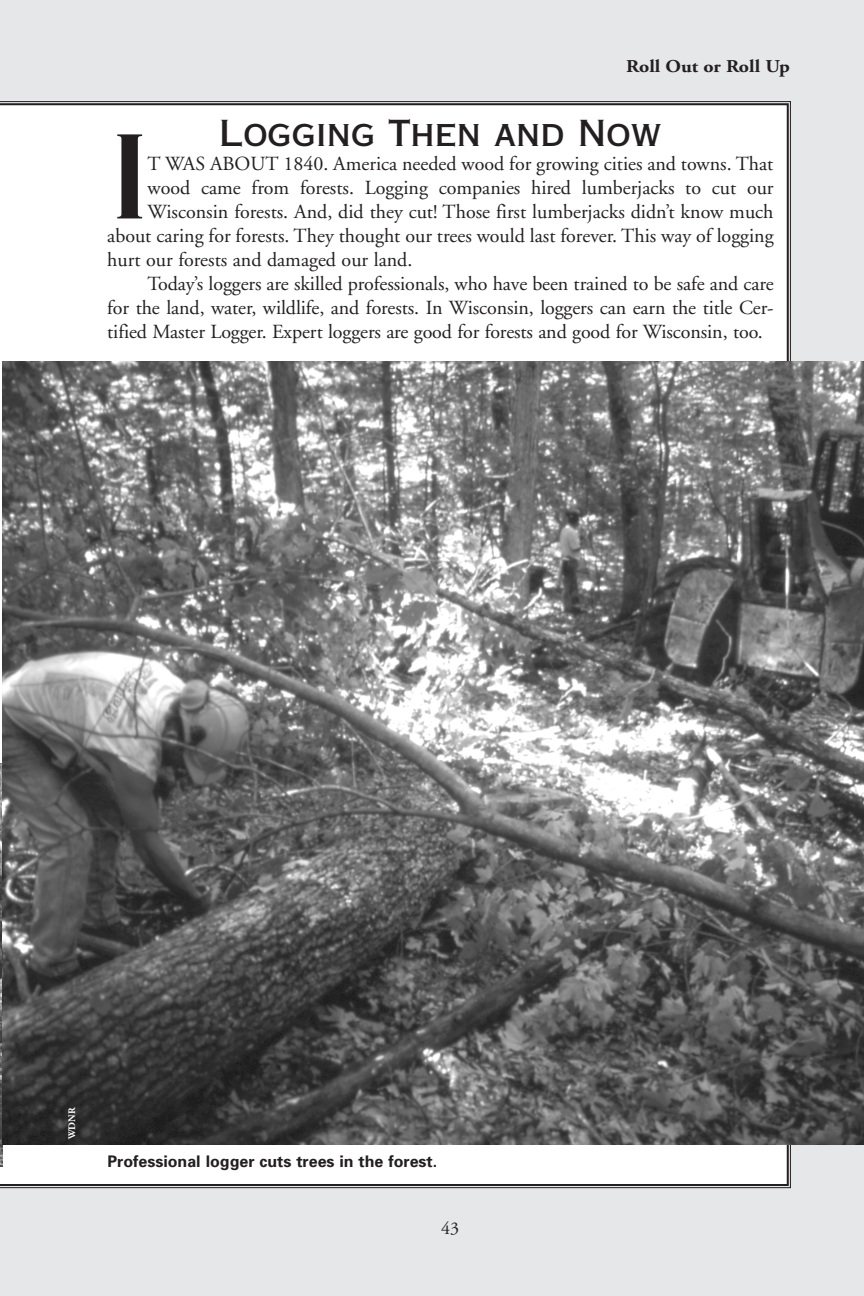
<style>
.page{position:relative;width:864px;height:1296px;background:#e6e7e9}
.page>*{position:absolute;margin:0;border:0;box-sizing:border-box;transform-origin:0 0}
.t1{font:115.4px "Copperplate Thirty One AB";color:#231f20}
.t2{font:36px "Copperplate Thirty AB";color:#231f20;scale:1.1 1}
.t3{font:20px "Adobe Garamond";color:#231f20}
.t4{font:700 18px "Adobe Garamond";color:#231f20;scale:1.1 1}
.t5{font:18px "Adobe Garamond";color:#231f20}
.t6{font:700 16px "Univers";color:#231f20}
.t7{font:700 10px "Adobe Garamond";color:#fff}
</style>
<div class="page">
<div style="left:0;top:103px;width:789px;height:1083px;background:#fff"></div>
<img style="left:0;top:764px;width:2px;height:402px">
<img style="left:2px;top:361px;width:862px;height:783px">
<p class="t4" style="left:626px;top:59px;width:150px">Roll Out or Roll Up</p>
<h2 class="t2" style="left:219px;top:120px;width:404px">Logging Then and Now</h2>
<h1 class="t1" style="left:107px;top:134px;width:46px">I</h1>
<p class="t3" style="left:148px;top:156px;width:627px">T WAS ABOUT 1840. America needed wood for growing cities and towns. That</p>
<p class="t3" style="left:148px;top:180px;width:628px">wood came from forests. Logging companies hired lumberjacks to cut our</p>
<p class="t3" style="left:148px;top:204px;width:628px">Wisconsin forests. And, did they cut! Those first lumberjacks didn’t know much</p>
<p class="t3" style="left:107px;top:228px;width:668px">about caring for forests. They thought our trees would last forever. This way of logging</p>
<p class="t3" style="left:107px;top:252px;width:307px">hurt our forests and damaged our land.</p>
<p class="t3" style="left:148px;top:276px;width:628px">Today’s loggers are skilled professionals, who have been trained to be safe and care</p>
<p class="t3" style="left:107px;top:300px;width:668px">for the land, water, wildlife, and forests. In Wisconsin, loggers can earn the title Cer-</p>
<p class="t3" style="left:107px;top:324px;width:657px">tified Master Logger. Expert loggers are good for forests and good for Wisconsin, too.</p>
<p class="t7" style="left:68px;top:1139px;width:33px;rotate:-90deg">WDNR</p>
<p class="t6" style="left:107px;top:1155px;width:331px">Professional logger cuts trees in the forest.</p>
<p class="t5" style="left:441px;top:1221px;width:19px">43</p>
</div>
